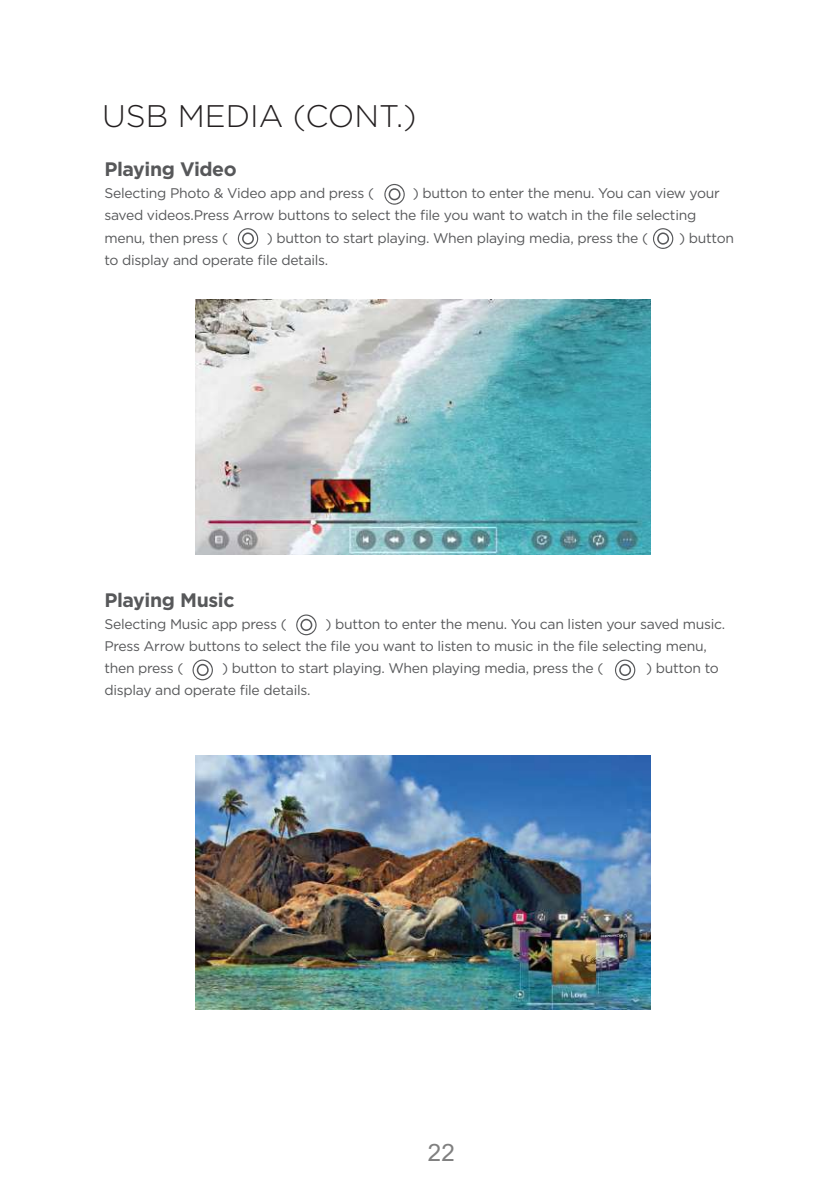
<style>
.page{position:relative;width:840px;height:1191px;background:#fff}
.page>*{position:absolute;margin:0;border:0;box-sizing:border-box;transform-origin:0 0}
.t1{font:300 31.2px "Gotham";color:#231f20}
.t2{font:24px "Arial";color:#808080}
.t3{font:700 19.6px "Gotham";letter-spacing:-.02em;color:#57585a}
.t4{font:14px/22px "Gotham";letter-spacing:-.02em;color:#57585a}
.s1{font-style:inherit}
</style>
<div class="page">
<svg style="left:296px;top:614px;width:20px;height:21px"></svg>
<svg style="left:192px;top:659px;width:21px;height:21px"></svg>
<svg style="left:615px;top:659px;width:20px;height:21px"></svg>
<svg style="left:238px;top:228px;width:20px;height:21px"></svg>
<svg style="left:384px;top:184px;width:20px;height:21px"></svg>
<svg style="left:653px;top:228px;width:20px;height:21px"></svg>
<img style="left:196px;top:300px;width:454px;height:254px">
<img style="left:196px;top:755px;width:454px;height:254px">
<h1 class="t1" style="left:102px;top:97px;width:316px">USB MEDIA (CONT.)</h1>
<h3 class="t3" style="left:104px;top:156px;width:134px">Playing Video</h3>
<p class="t4" style="left:104px;top:182px;width:271px">Selecting Photo &amp; Video app and press (</p>
<p class="t4" style="left:104px;top:182px;width:616px;text-indent:308px">) button to enter the menu. You can view your saved videos.Press Arrow buttons to select the file you want to watch in the file selecting menu, then press (</p>
<p class="t4" style="left:267px;top:226px;width:382px">) button to start playing. When playing media, press the (</p>
<p class="t4" style="left:678px;top:226px;width:56px">) button</p>
<p class="t4" style="left:104px;top:248px;width:225px">to display and operate file details.</p>
<h3 class="t3" style="left:104px;top:587px;width:132px">Playing Music</h3>
<p class="t4" style="left:104px;top:613px;width:184px">Selecting Music app press (</p>
<p class="t4" style="left:104px;top:613px;width:622px;text-indent:221px">) button to enter the menu. You can listen your saved music.<br>Press Arrow buttons to select the file you want to listen to music in the file selecting menu, then press (</p>
<p class="t4" style="left:222px;top:657px;width:382px">) button to start playing. When playing media, press the (</p>
<p class="t4" style="left:646px;top:657px;width:74px">) button to</p>
<p class="t4" style="left:104px;top:679px;width:207px">display and operate file details.</p>
<h2 class="t2" style="left:427px;top:1136px;width:28px">2<span class="s1">2</span></h2>
</div>
